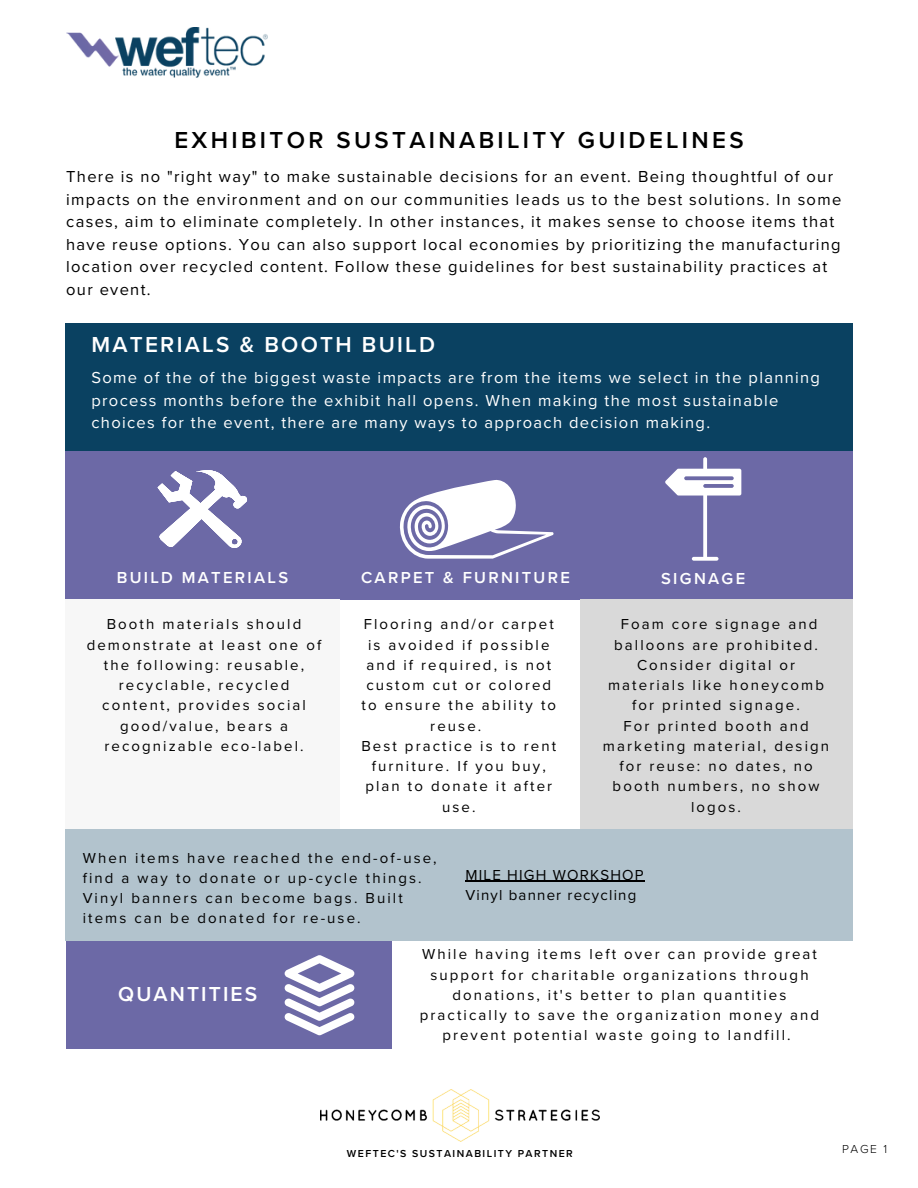
<style>
.page{position:relative;width:918px;height:1188px;background:#fff}
.page>*{position:absolute;margin:0;border:0;box-sizing:border-box;transform-origin:0 0}
.t1{font:600 24px "Proxima Nova";letter-spacing:.14em;color:#000}
.t2{font:600 22.5px "Proxima Nova";letter-spacing:.1em;color:#fff}
.t3{font:600 21px "Proxima Nova";letter-spacing:.1em;color:#fff}
.t4{font:16.5px/22.5px "Proxima Nova";letter-spacing:.08em;color:#000}
.t5{font:16.5px/22.5px "Proxima Nova";letter-spacing:.08em;color:#fff}
.t6{font:600 16.5px "Proxima Nova";letter-spacing:.14em;color:#fff}
.t7{font:15px/20.2px "Proxima Nova";letter-spacing:.14em;color:#000;text-align:center}
.t8{font:15px "Proxima Nova";letter-spacing:.08em;color:#000}
.t9{font:300 12px "Proxima Nova";color:#000}
.t10{font:600 10.5px "Proxima Nova";letter-spacing:.14em;color:#000}
</style>
<div class="page">
<img style="left:66px;top:28px;width:202px;height:49px">
<div style="left:65px;top:451px;width:788px;height:148px;background:#6c69a6"></div>
<div style="left:65px;top:324px;width:788px;height:127px;background:#0a4161"></div>
<div style="left:65px;top:599px;width:275px;height:230px;background:#f7f7f7"></div>
<div style="left:580px;top:599px;width:272px;height:230px;background:#d9d9d9"></div>
<div style="left:65px;top:829px;width:787px;height:112px;background:#b2c3cd"></div>
<svg style="left:158px;top:470px;width:90px;height:78px"></svg>
<svg style="left:399px;top:480px;width:155px;height:79px"></svg>
<svg style="left:665px;top:457px;width:76px;height:104px"></svg>
<hr style="left:466px;top:881px;width:179px;height:1px;background:#000">
<div style="left:66px;top:941px;width:326px;height:108px;background:#6c69a6"></div>
<svg style="left:284px;top:955px;width:71px;height:80px"></svg>
<img style="left:320px;top:1089px;width:279px;height:53px">
<p class="t1" style="left:174px;top:126px;width:571px">EXHIBITOR SUSTAINABILITY GUIDELINES</p>
<p class="t4" style="left:66px;top:166px;width:777px">There is no "right way" to make sustainable decisions for an event. Being thoughtful of our impacts on the environment and on our communities leads us to the best solutions. In some cases, aim to eliminate completely. In other instances, it makes sense to choose items that have reuse options. You can also support local economies by prioritizing the manufacturing location over recycled content. Follow these guidelines for best sustainability practices at our event.</p>
<p class="t2" style="left:91px;top:331px;width:345px">MATERIALS &amp; BOOTH BUILD</p>
<p class="t5" style="left:91px;top:367px;width:730px">Some of the of the biggest waste impacts are from the items we select in the planning process months before the exhibit hall opens. When making the most sustainable choices for the event, there are many ways to approach decision making.</p>
<p class="t6" style="left:117px;top:568px;width:173px">BUILD MATERIALS</p>
<p class="t6" style="left:361px;top:568px;width:210px">CARPET &amp; FURNITURE</p>
<p class="t6" style="left:661px;top:569px;width:86px">SIGNAGE</p>
<p class="t7" style="left:362px;top:615px;width:196px">Flooring and/or carpet is avoided if possible and if required, is not custom cut or colored to ensure the ability to reuse.</p>
<p class="t7" style="left:361px;top:736px;width:196px">Best practice is to rent furniture. If you buy, plan to donate it after use.</p>
<p class="t7" style="left:87px;top:615px;width:236px">Booth materials should demonstrate at least one of the following: reusable, recyclable, recycled content, provides social good/value, bears a recognizable eco-label.</p>
<p class="t7" style="left:608px;top:615px;width:218px">Foam core signage and balloons are prohibited.<br>Consider digital or materials like honeycomb for printed signage.</p>
<p class="t7" style="left:603px;top:716px;width:228px">For printed booth and marketing material, design for reuse: no dates, no booth numbers, no show logos.</p>
<p class="t7" style="left:83px;top:848px;width:356px;text-align:left">When items have reached the end-of-use, find a way to donate or up-cycle things.<br>Vinyl banners can become bags. Built items can be donated for re-use.</p>
<p class="t8" style="left:466px;top:866px;width:180px">MILE HIGH WORKSHOP</p>
<p class="t8" style="left:466px;top:886px;width:172px">Vinyl banner recycling</p>
<p class="t3" style="left:118px;top:982px;width:140px">QUANTITIES</p>
<p class="t7" style="left:420px;top:945px;width:401px">While having items left over can provide great support for charitable organizations through donations, it's better to plan quantities practically to save the organization money and prevent potential waste going to landfill.</p>
<p class="t10" style="left:347px;top:1147px;width:227px">WEFTEC'S SUSTAINABILITY PARTNER</p>
<p class="t9" style="left:842px;top:1142px;width:47px">PAGE 1</p>
</div>
